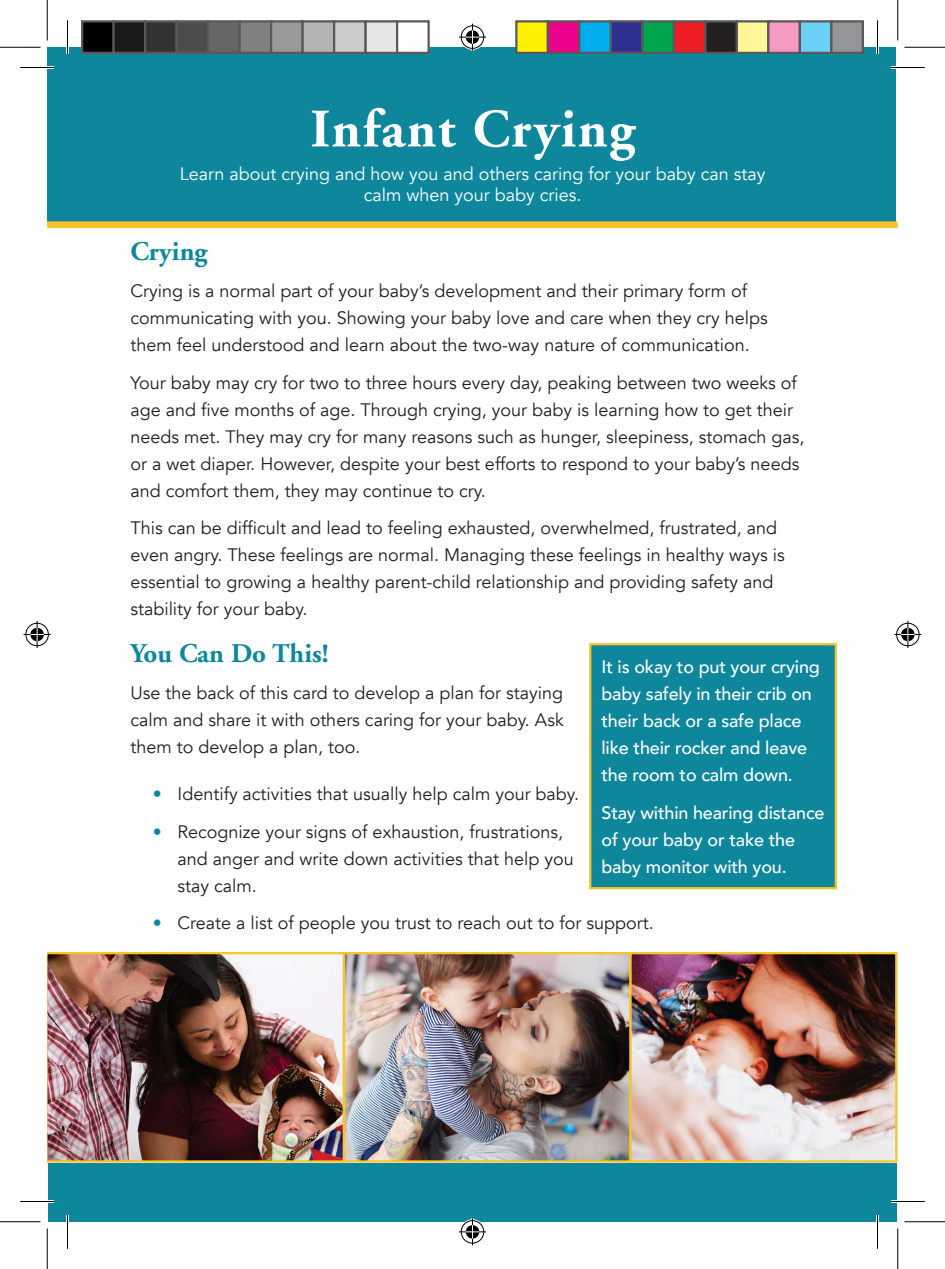
<style>
.page{position:relative;width:945px;height:1269px;background:#fff}
.page>*{position:absolute;margin:0;border:0;box-sizing:border-box;transform-origin:0 0}
.t1{font:700 54px "Adobe Garamond";letter-spacing:.03em;color:#fff}
.t2{font:700 27px "Adobe Garamond";color:#0e879d}
.t3{font:18px/27px "Avenir";color:#231f20}
.t4{font:500 18px/27px "Avenir";letter-spacing:-.01em;color:#fff}
.t5{font:18px/21.6px "Avenir";color:#fff;text-align:center}
.s1{color:#0e879d}
</style>
<div class="page">
<div style="left:47px;top:47px;width:849px;height:174px;background:#0e879d"></div>
<div style="left:590px;top:644px;width:246px;height:244px;background:#0e879d"></div>
<hr style="left:897px;top:1228px;width:1px;height:41px;background:#000">
<hr style="left:47px;top:1228px;width:1px;height:41px;background:#000">
<hr style="left:904px;top:1221px;width:41px;height:1px;background:#000">
<hr style="left:0;top:1221px;width:40px;height:1px;background:#000">
<div style="left:589px;top:643px;width:248px;height:246px;border:2px solid #f7c52b"></div>
<div style="left:47px;top:221px;width:851px;height:7px;background:#f7c52b"></div>
<hr style="left:20px;top:66px;width:34px;height:3px;background:#fff">
<hr style="left:891px;top:66px;width:34px;height:3px;background:#fff">
<hr style="left:66px;top:20px;width:3px;height:34px;background:#fff">
<hr style="left:876px;top:20px;width:3px;height:34px;background:#fff">
<hr style="left:20px;top:67px;width:34px;height:1px;background:#000">
<hr style="left:891px;top:67px;width:34px;height:1px;background:#000">
<hr style="left:67px;top:20px;width:1px;height:34px;background:#000">
<hr style="left:877px;top:20px;width:1px;height:34px;background:#000">
<hr style="left:0;top:47px;width:40px;height:1px;background:#000">
<hr style="left:904px;top:47px;width:41px;height:1px;background:#000">
<hr style="left:47px;top:0;width:1px;height:40px;background:#000">
<hr style="left:897px;top:0;width:1px;height:40px;background:#000">
<svg style="left:459px;top:24px;width:27px;height:27px"></svg>
<div style="left:82px;top:21px;width:32px;height:32px;background:#000"></div>
<div style="left:81px;top:20px;width:34px;height:34px;border:2px solid #595959"></div>
<div style="left:114px;top:21px;width:31px;height:32px;background:#1a1a1a"></div>
<div style="left:112px;top:20px;width:34px;height:34px;border:2px solid #595959"></div>
<div style="left:145px;top:21px;width:32px;height:32px;background:#333"></div>
<div style="left:144px;top:20px;width:34px;height:34px;border:2px solid #595959"></div>
<div style="left:177px;top:21px;width:31px;height:32px;background:#4d4d4d"></div>
<div style="left:176px;top:20px;width:33px;height:34px;border:2px solid #595959"></div>
<div style="left:208px;top:21px;width:32px;height:32px;background:#666"></div>
<div style="left:207px;top:20px;width:34px;height:34px;border:2px solid #595959"></div>
<div style="left:240px;top:21px;width:31px;height:32px;background:#808080"></div>
<div style="left:238px;top:20px;width:34px;height:34px;border:2px solid #595959"></div>
<div style="left:271px;top:21px;width:32px;height:32px;background:#999"></div>
<div style="left:270px;top:20px;width:34px;height:34px;border:2px solid #595959"></div>
<div style="left:303px;top:21px;width:31px;height:32px;background:#b3b3b3"></div>
<div style="left:302px;top:20px;width:33px;height:34px;border:2px solid #595959"></div>
<div style="left:334px;top:21px;width:32px;height:32px;background:#ccc"></div>
<div style="left:333px;top:20px;width:34px;height:34px;border:2px solid #595959"></div>
<div style="left:366px;top:21px;width:31px;height:32px;background:#e6e6e6"></div>
<div style="left:364px;top:20px;width:34px;height:34px;border:2px solid #595959"></div>
<div style="left:397px;top:21px;width:32px;height:32px;background:#fff"></div>
<div style="left:396px;top:20px;width:34px;height:34px;border:2px solid #595959"></div>
<div style="left:516px;top:21px;width:32px;height:32px;background:#fff101"></div>
<div style="left:515px;top:20px;width:34px;height:34px;border:2px solid #595959"></div>
<div style="left:548px;top:21px;width:31px;height:32px;background:#ed028c"></div>
<div style="left:547px;top:20px;width:33px;height:34px;border:2px solid #595959"></div>
<div style="left:579px;top:21px;width:32px;height:32px;background:#00aeef"></div>
<div style="left:578px;top:20px;width:34px;height:34px;border:2px solid #595959"></div>
<div style="left:611px;top:21px;width:31px;height:32px;background:#2e3092"></div>
<div style="left:610px;top:20px;width:34px;height:34px;border:2px solid #595959"></div>
<div style="left:642px;top:21px;width:32px;height:32px;background:#00a54f"></div>
<div style="left:641px;top:20px;width:34px;height:34px;border:2px solid #595959"></div>
<div style="left:674px;top:21px;width:31px;height:32px;background:#ee1d23"></div>
<div style="left:673px;top:20px;width:33px;height:34px;border:2px solid #595959"></div>
<div style="left:705px;top:21px;width:32px;height:32px;background:#231f20"></div>
<div style="left:704px;top:20px;width:34px;height:34px;border:2px solid #595959"></div>
<div style="left:737px;top:21px;width:31px;height:32px;background:#fff79a"></div>
<div style="left:736px;top:20px;width:34px;height:34px;border:2px solid #595959"></div>
<div style="left:768px;top:21px;width:32px;height:32px;background:#f499c2"></div>
<div style="left:767px;top:20px;width:34px;height:34px;border:2px solid #595959"></div>
<div style="left:800px;top:21px;width:31px;height:32px;background:#6bcff6"></div>
<div style="left:799px;top:20px;width:33px;height:34px;border:2px solid #595959"></div>
<div style="left:831px;top:21px;width:32px;height:32px;background:#939598"></div>
<div style="left:830px;top:20px;width:34px;height:34px;border:2px solid #595959"></div>
<svg style="left:24px;top:621px;width:27px;height:27px"></svg>
<svg style="left:894px;top:621px;width:27px;height:27px"></svg>
<img style="left:346px;top:955px;width:548px;height:205px">
<img style="left:47px;top:952px;width:296px;height:211px">
<div style="left:343px;top:952px;width:289px;height:211px;border:2px solid #f7c52b"></div>
<div style="left:629px;top:952px;width:268px;height:211px;border:2px solid #f7c52b"></div>
<div style="left:48px;top:1163px;width:849px;height:58px;background:#0e879d"></div>
<hr style="left:20px;top:1200px;width:34px;height:3px;background:#fff">
<hr style="left:891px;top:1200px;width:34px;height:3px;background:#fff">
<hr style="left:66px;top:1215px;width:3px;height:34px;background:#fff">
<hr style="left:876px;top:1215px;width:3px;height:34px;background:#fff">
<hr style="left:20px;top:1201px;width:34px;height:1px;background:#000">
<hr style="left:891px;top:1201px;width:34px;height:1px;background:#000">
<hr style="left:67px;top:1215px;width:1px;height:34px;background:#000">
<hr style="left:877px;top:1215px;width:1px;height:34px;background:#000">
<svg style="left:459px;top:1218px;width:27px;height:27px"></svg>
<h1 class="t1" style="left:310px;top:100px;width:326px">Infant Crying</h1>
<p class="t5" style="left:180px;top:163px;width:587px">Learn about crying and how you and others caring for your baby can stay calm when your baby cries.</p>
<h2 class="t2" style="left:130px;top:237px;width:79px">Crying</h2>
<p class="t3" style="left:130px;top:278px;width:639px">Crying is a normal part of your baby’s development and their primary form of communicating with you. Showing your baby love and care when they cry helps them feel understood and learn about the two-way nature of communication.</p>
<p class="t3" style="left:130px;top:369px;width:676px">Your baby may cry for two to three hours every day, peaking between two weeks of age and five months of age. Through crying, your baby is learning how to get their needs met. They may cry for many reasons such as hunger, sleepiness, stomach gas, or a wet diaper. However, despite your best efforts to respond to your baby’s needs and comfort them, they may continue to cry.</p>
<p class="t3" style="left:130px;top:514px;width:656px">This can be difficult and lead to feeling exhausted, overwhelmed, frustrated, and even angry. These feelings are normal. Managing these feelings in healthy ways is essential to growing a healthy parent-child relationship and providing safety and stability for your baby.</p>
<h2 class="t2" style="left:130px;top:639px;width:200px">You Can Do This!</h2>
<p class="t4" style="left:602px;top:653px;width:220px">It is okay to put your crying baby safely in their crib on their back or a safe place like their rocker and leave the room to calm down.</p>
<p class="t4" style="left:602px;top:798px;width:225px">Stay within hearing distance of your baby or take the baby monitor with you.</p>
<p class="t3" style="left:130px;top:680px;width:435px;text-align:justify">Use the back of this card to develop a plan for staying calm and share it with others caring for your baby. Ask them to develop a plan, too.</p>
<p class="t3" style="left:153px;top:781px;width:428px"><span class="s1">•</span> Identify activities that usually help calm your baby.</p>
<p class="t3" style="left:178px;top:818px;width:398px;text-indent:-25px"><span class="s1">•</span> Recognize your signs of exhaustion, frustrations, and anger and write down activities that help you stay calm.</p>
<p class="t3" style="left:153px;top:909px;width:502px"><span class="s1">•</span> Create a list of people you trust to reach out to for support.</p>
</div>
